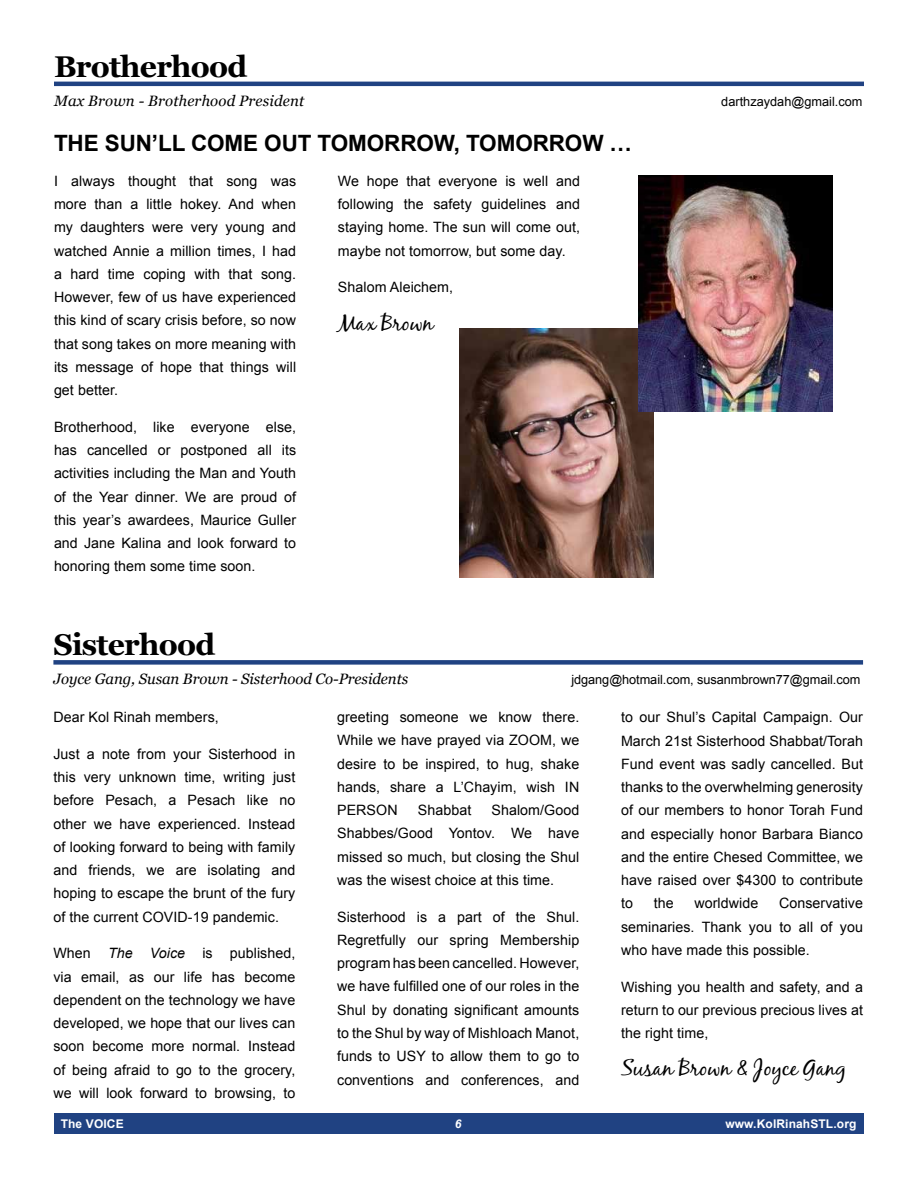
<style>
.page{position:relative;width:918px;height:1188px;background:#fff}
.page>*{position:absolute;margin:0;border:0;box-sizing:border-box;transform-origin:0 0}
.t1{font:700 30px "Georgia";letter-spacing:-.025em;color:#000}
.t2{font:700 22.5px "Arial";letter-spacing:-.005em;color:#000}
.t3{font:22.5px "Black Jack";color:#000}
.t4{font:italic 15px "Georgia";letter-spacing:-.005em;color:#000}
.t5{font:14.25px/23.2px "Arial";letter-spacing:.005em;color:#000;text-align:justify}
.t6{font:12.75px "Arial";letter-spacing:-.005em;color:#000}
.t7{font:700 12px "Arial";letter-spacing:.01em;color:#fff}
.t8{font:italic 700 12px "Arial";color:#fff}
.s1{font-style:italic}
</style>
<div class="page">
<div style="left:54px;top:1114px;width:810px;height:20px;background:#204282"></div>
<div style="left:53px;top:660px;width:810px;height:5px;background:#204282"></div>
<hr style="left:54px;top:82px;width:810px;height:4px;background:#204282">
<img style="left:459px;top:328px;width:195px;height:249px">
<img style="left:638px;top:176px;width:195px;height:235px">
<h1 class="t1" style="left:54px;top:49px;width:195px">Brotherhood</h1>
<p class="t4" style="left:54px;top:92px;width:252px">Max Brown - Brotherhood President</p>
<p class="t6" style="left:721px;top:93px;width:143px">darthzaydah@gmail.com</p>
<h2 class="t2" style="left:54px;top:129px;width:580px">THE SUN’LL COME OUT TOMORROW, TOMORROW …</h2>
<p class="t5" style="left:54px;top:169px;width:244px">I always thought that song was more than a little hokey. And when my daughters were very young and watched Annie a million times, I had a hard time coping with that song.<br>However, few of us have experienced this kind of scary crisis before, so now that song takes on more meaning with its message of hope that things will get better.</p>
<p class="t5" style="left:54px;top:415px;width:244px">Brotherhood, like everyone else, has cancelled or postponed all its activities including the Man and Youth of the Year dinner. We are proud of this year’s awardees, Maurice Guller and Jane Kalina and look forward to honoring them some time soon.</p>
<p class="t5" style="left:338px;top:169px;width:244px">We hope that everyone is well and following the safety guidelines and staying home. The sun will come out, maybe not tomorrow, but some day.</p>
<p class="t5" style="left:338px;top:276px;width:117px">Shalom Aleichem,</p>
<h2 class="t3" style="left:338px;top:309px;width:97px">Max Brown</h2>
<h1 class="t1" style="left:53px;top:628px;width:163px">Sisterhood</h1>
<p class="t4" style="left:53px;top:670px;width:356px">Joyce Gang, Susan Brown - Sisterhood Co-Presidents</p>
<p class="t6" style="left:571px;top:671px;width:290px">jdgang@hotmail.com, susanmbrown77@gmail.com</p>
<p class="t5" style="left:53px;top:706px;width:167px">Dear Kol Rinah members,</p>
<p class="t5" style="left:53px;top:742px;width:244px">Just a note from your Sisterhood in this very unknown time, writing just before Pesach, a Pesach like no other we have experienced. Instead of looking forward to being with family and friends, we are isolating and hoping to escape the brunt of the fury of the current COVID-19 pandemic.</p>
<p class="t5" style="left:53px;top:942px;width:244px">When <span class="s1">The Voice</span> is published, via email, as our life has become dependent on the technology we have developed, we hope that our lives can soon become more normal. Instead of being afraid to go to the grocery, we will look forward to browsing, to</p>
<p class="t5" style="left:621px;top:706px;width:244px">to our Shul’s Capital Campaign. Our March 21st Sisterhood Shabbat/Torah Fund event was sadly cancelled. But thanks to the overwhelming generosity of our members to honor Torah Fund and especially honor Barbara Bianco and the entire Chesed Committee, we have raised over $4300 to contribute to</p>
<p class="t5" style="left:337px;top:706px;width:244px">greeting someone we know there.<br>While we have prayed via ZOOM, we desire to be inspired, to hug, shake hands, share a L’Chayim, wish IN PERSON</p>
<p class="t5" style="left:337px;top:799px;width:244px;text-indent:154px">Shalom/Good Shabbes/Good Yontov. We have missed so much, but closing the Shul was the wisest choice at this time.</p>
<p class="t5" style="left:337px;top:905px;width:244px">Sisterhood is a part of the Shul.<br>Regretfully our spring Membership program has been cancelled. However, we have fulfilled one of our roles in the Shul by donating significant amounts to the Shul by way of Mishloach Manot, funds to USY to allow them to go to conventions and conferences, and</p>
<p class="t5" style="left:418px;top:799px;width:55px">Shabbat</p>
<p class="t5" style="left:621px;top:892px;width:244px;text-indent:158px">Conservative seminaries. Thank you to all of you who have made this possible.</p>
<p class="t5" style="left:621px;top:975px;width:244px">Wishing you health and safety, and a return to our previous precious lives at the right time,</p>
<h2 class="t3" style="left:621px;top:1054px;width:227px">Susan Brown &amp; Joyce Gang</h2>
<p class="t5" style="left:654px;top:892px;width:21px">the</p>
<p class="t5" style="left:694px;top:892px;width:65px">worldwide</p>
<p class="t7" style="left:61px;top:1116px;width:64px">The VOICE</p>
<p class="t8" style="left:455px;top:1116px;width:8px">6</p>
<p class="t7" style="left:725px;top:1116px;width:133px">www.KolRinahSTL.org</p>
</div>
